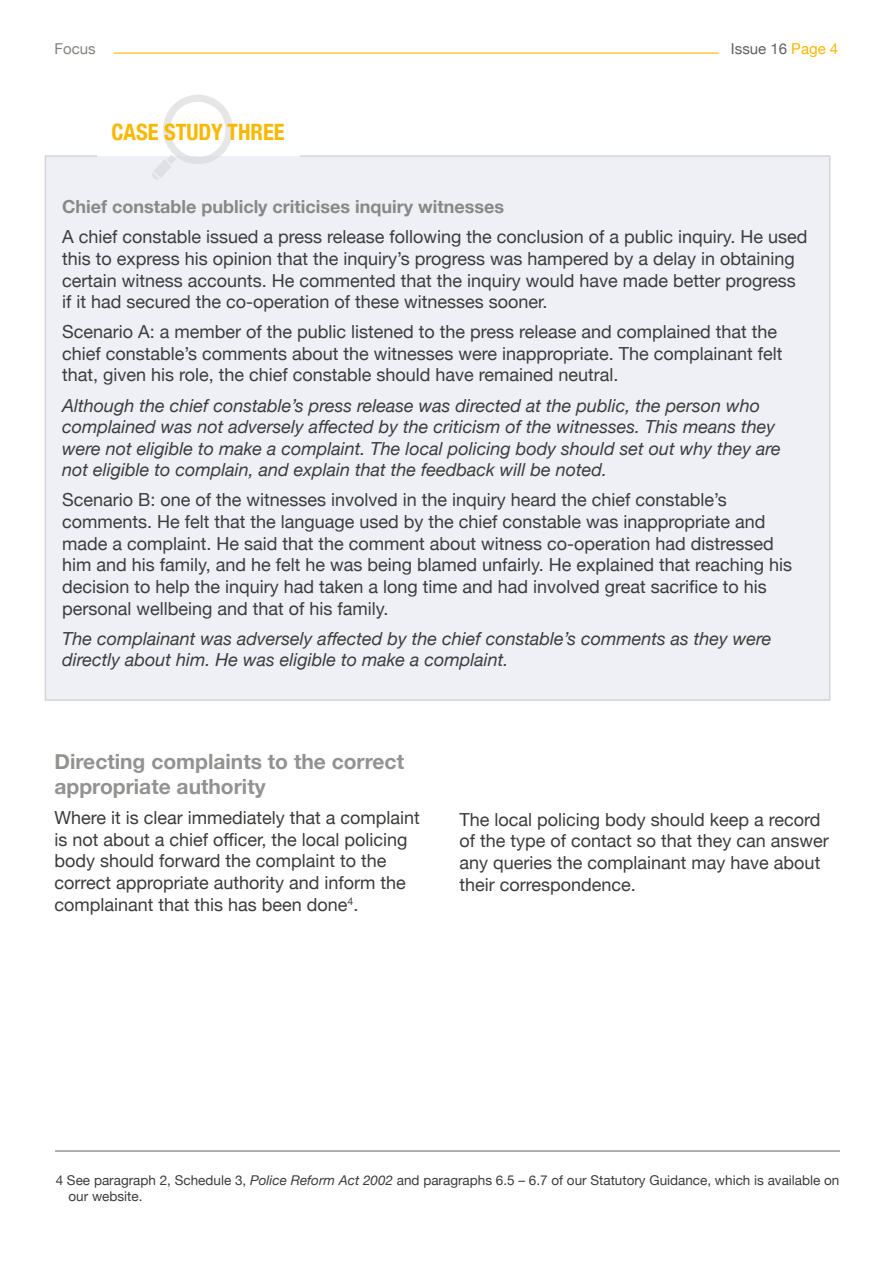
<style>
.page{position:relative;width:893px;height:1263px;background:#fff}
.page>*{position:absolute;margin:0;border:0;box-sizing:border-box;transform-origin:0 0}
.t1{font:700 condensed 22.5px "Helvetica Neue";color:#fbb800}
.t2{font:700 21px/25.2px "Helvetica Neue";color:#929391}
.t3{font:18px/21.6px "Helvetica Neue";color:#3c3c3b}
.t4{font:italic 18px/21.6px "Helvetica Neue";color:#3c3c3b}
.t5{font:700 18px "Helvetica Neue";color:#878987}
.t6{font:15px "Helvetica Neue";color:#5f615e}
.t7{font:15px "Helvetica Neue";color:#83827f}
.t8{font:13.5px/16.2px "Helvetica Neue";color:#3c3c3b}
.s1{color:#fbb800}
.s2{font-style:italic}
</style>
<div class="page">
<hr style="left:114px;top:53px;width:605px;height:1px;background:#fbb800">
<svg style="left:163px;top:95px;width:70px;height:60px"></svg>
<div style="left:44px;top:155px;width:787px;height:546px;background:#eef0f6"></div>
<hr style="left:55px;top:1150px;width:785px;height:1px;background:#5f615e">
<p class="t7" style="left:55px;top:38px;width:43px">Focus</p>
<p class="t6" style="left:731px;top:38px;width:109px">Issue 16 <span class="s1">Page 4</span></p>
<p class="t1" style="left:112px;top:113px;width:175px">CASE STUDY THREE</p>
<p class="t5" style="left:62px;top:193px;width:444px">Chief constable publicly criticises inquiry witnesses</p>
<p class="t3" style="left:62px;top:227px;width:747px">A chief constable issued a press release following the conclusion of a public inquiry. He used this to express his opinion that the inquiry’s progress was hampered by a delay in obtaining certain witness accounts. He commented that the inquiry would have made better progress if it had secured the co-operation of these witnesses sooner.</p>
<p class="t3" style="left:62px;top:322px;width:722px">Scenario A: a member of the public listened to the press release and complained that the chief constable’s comments about the witnesses were inappropriate. The complainant felt that, given his role, the chief constable should have remained neutral.</p>
<p class="t4" style="left:62px;top:395px;width:720px">Although the chief constable’s press release was directed at the public, the person who complained was not adversely affected by the criticism of the witnesses. This means they were not eligible to make a complaint. The local policing body should set out why they are not eligible to complain, and explain that the feedback will be noted.</p>
<p class="t3" style="left:62px;top:490px;width:732px">Scenario B: one of the witnesses involved in the inquiry heard the chief constable’s comments. He felt that the language used by the chief constable was inappropriate and made a complaint. He said that the comment about witness co-operation had distressed him and his family, and he felt he was being blamed unfairly. He explained that reaching his decision to help the inquiry had taken a long time and had involved great sacrifice to his personal wellbeing and that of his family.</p>
<p class="t4" style="left:62px;top:628px;width:711px">The complainant was adversely affected by the chief constable’s comments as they were directly about him. He was eligible to make a complaint.</p>
<p class="t2" style="left:55px;top:749px;width:351px">Directing complaints to the correct appropriate authority</p>
<p class="t3" style="left:55px;top:808px;width:367px">Where it is clear immediately that a complaint is not about a chief officer, the local policing body should forward the complaint to the correct appropriate authority and inform the complainant that this has been done<sup>4</sup>.</p>
<p class="t3" style="left:459px;top:810px;width:371px">The local policing body should keep a record of the type of contact so that they can answer any queries the complainant may have about their correspondence.</p>
<p class="t8" style="left:68px;top:1173px;width:772px;text-indent:-13px">4 See paragraph 2, Schedule 3, <span class="s2">Police Reform Act 2002</span> and paragraphs 6.5 – 6.7 of our Statutory Guidance, which is available on our website.</p>
</div>
